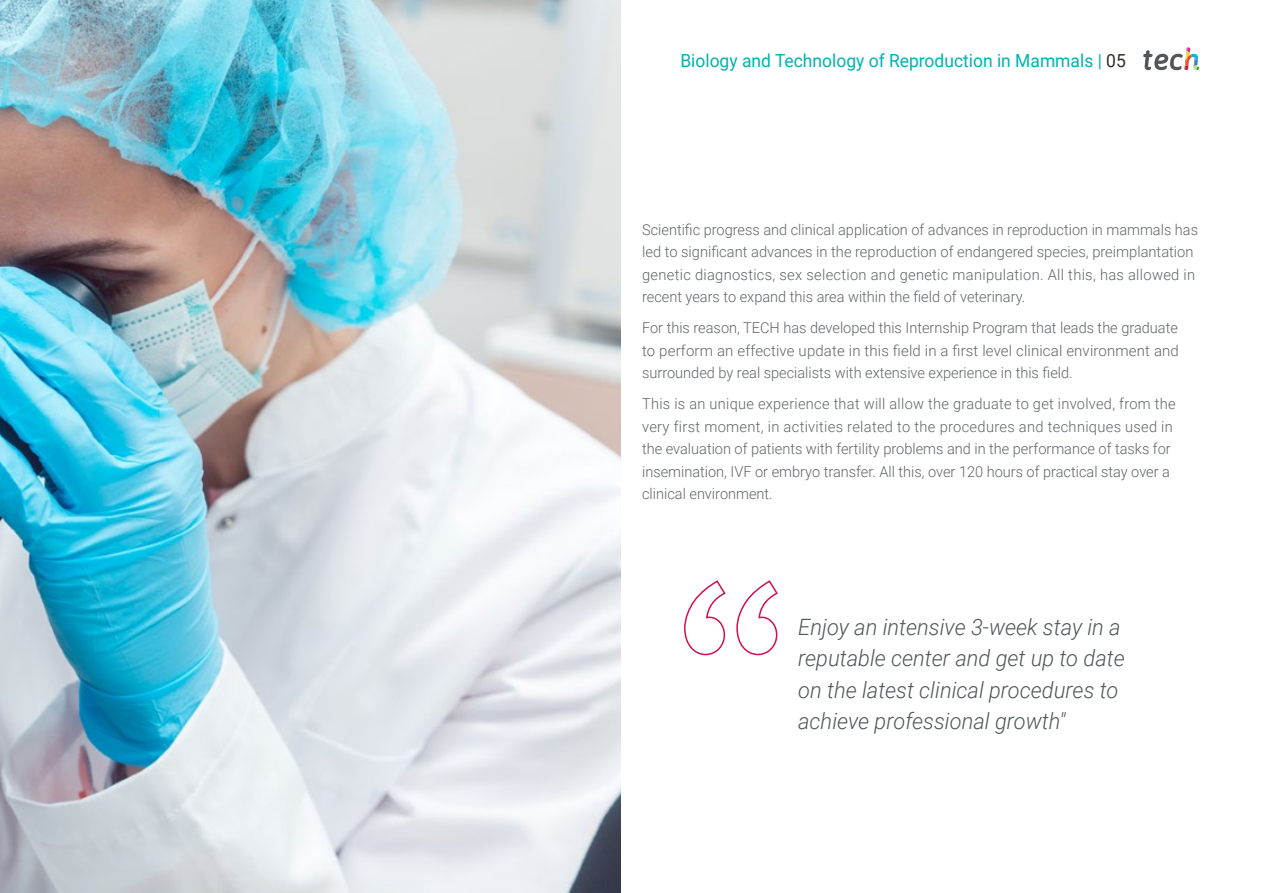
<style>
.page{position:relative;width:1263px;height:893px;background:#fff}
.page>*{position:absolute;margin:0;border:0;box-sizing:border-box;transform-origin:0 0}
.t1{font:italic 300 22.5px/31.5px "Roboto";color:#52555b}
.t2{font:18px "Roboto";color:#00b2af}
.t3{font:300 15px/22.5px "Roboto";color:#61646a}
.s1{color:#312e20}
</style>
<div class="page">
<svg style="left:684px;top:580px;width:94px;height:76px"></svg>
<img style="left:0;top:0;width:621px;height:893px">
<svg style="left:1143px;top:47px;width:56px;height:24px"></svg>
<p class="t2" style="left:680px;top:48px;width:447px">Biology and Technology of Reproduction in Mammals | <span class="s1">05</span></p>
<p class="t3" style="left:642px;top:217px;width:557px">Scientific progress and clinical application of advances in reproduction in mammals has led to significant advances in the reproduction of endangered species, preimplantation genetic diagnostics, sex selection and genetic manipulation. All this, has allowed in recent years to expand this area within the field of veterinary.</p>
<p class="t3" style="left:642px;top:316px;width:538px;text-align:justify">For this reason, TECH has developed this Internship Program that leads the graduate to perform an effective update in this field in a first level clinical environment and surrounded by real specialists with extensive experience in this field.</p>
<p class="t3" style="left:642px;top:392px;width:535px">This is an unique experience that will allow the graduate to get involved, from the very first moment, in activities related to the procedures and techniques used in the evaluation of patients with fertility problems and in the performance of tasks for insemination, IVF or embryo transfer. All this, over 120 hours of practical stay over a clinical environment.</p>
<h1 class="t1" style="left:798px;top:610px;width:328px">Enjoy an intensive 3-week stay in a reputable center and get up to date on the latest clinical procedures to achieve professional growth"</h1>
</div>
